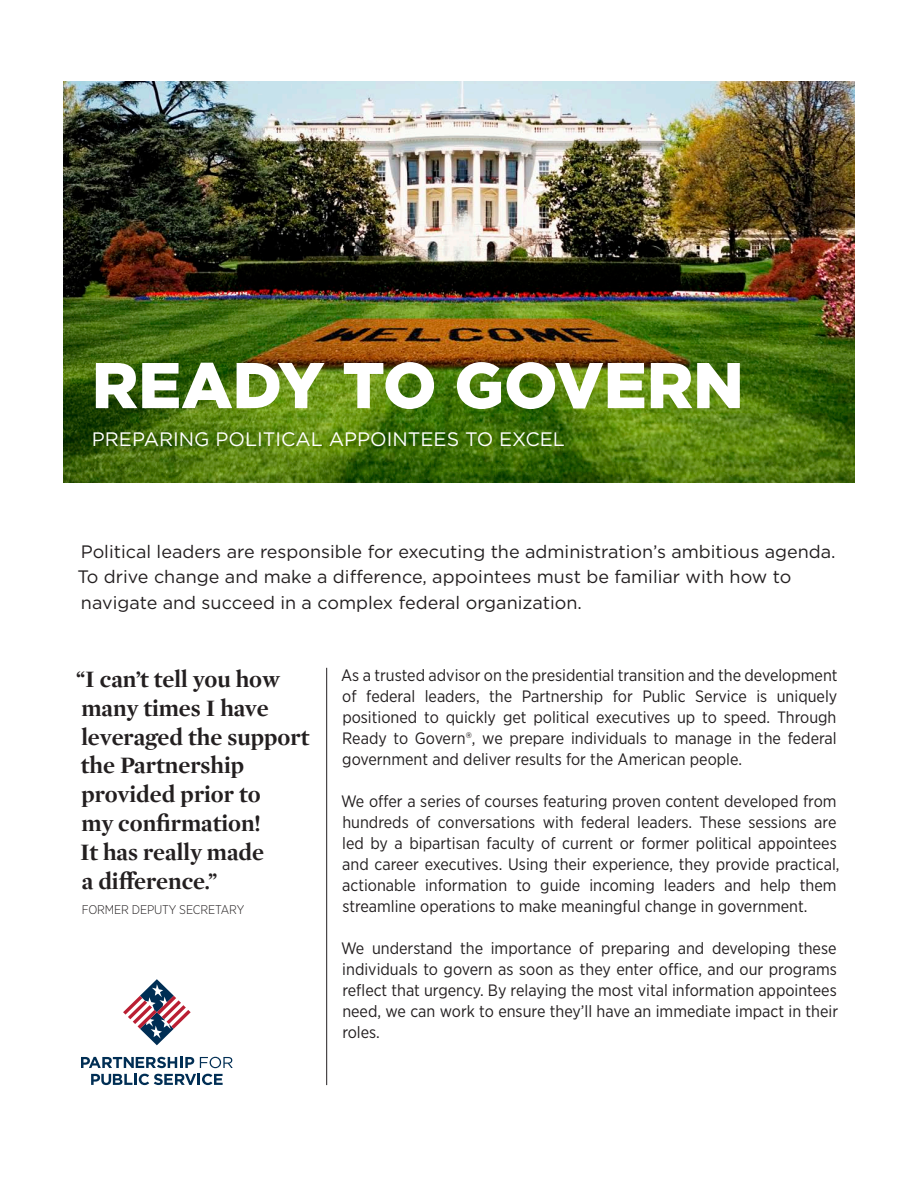
<style>
.page{position:relative;width:918px;height:1188px;background:#fff}
.page>*{position:absolute;margin:0;border:0;box-sizing:border-box;transform-origin:0 0}
.t1{font:900 64.5px "Gotham";color:#fff}
.Paragraph_Style_1{font:700 24px/28.8px "Mercury Display";color:#231f20}
.t2{font:19.5px "Gotham";color:#fff}
.Body_Copy{font:18px/25.5px "Gotham";color:#231f20}
.Body_Copy-2{font:16.5px/21px "Gotham Narrow";color:#231f20;text-align:justify}
.Paragraph_Style_5{font:300 12.6px "Gotham Narrow";letter-spacing:-.01em;color:#231f20}
</style>
<div class="page">
<img style="left:63px;top:81px;width:792px;height:402px">
<hr style="left:326px;top:668px;width:1px;height:417px;background:#231f20">
<svg style="left:123px;top:979px;width:68px;height:67px"></svg>
<svg style="left:81px;top:1057px;width:113px;height:11px"></svg>
<svg style="left:200px;top:1057px;width:33px;height:11px"></svg>
<svg style="left:91px;top:1074px;width:132px;height:11px"></svg>
<p class="t1" style="left:92px;top:341px;width:653px">READY TO GOVERN</p>
<p class="t2" style="left:92px;top:426px;width:475px">PREPARING POLITICAL APPOINTEES TO EXCEL</p>
<p class="Body_Copy" style="left:78px;top:538px;width:760px">Political leaders are responsible for executing the administration’s ambitious agenda.<br>To drive change and make a difference, appointees must be familiar with how to navigate and succeed in a complex federal organization.</p>
<p class="Paragraph_Style_1" style="left:76px;top:664px;width:235px">“I can’t tell you how many times I have leveraged the support the Partnership provided prior to<br>my confirmation!<br>It has really made<br>a difference.”</p>
<p class="Paragraph_Style_5" style="left:82px;top:902px;width:164px">FORMER DEPUTY SECRETARY</p>
<p class="Body_Copy-2" style="left:341px;top:664px;width:498px">As a trusted advisor on the presidential transition and the development of federal leaders, the Partnership for Public Service is uniquely positioned to quickly get political executives up to speed. Through Ready to Govern®, we prepare individuals to manage in the federal government and deliver results for the American people.</p>
<p class="Body_Copy-2" style="left:341px;top:790px;width:500px;text-align:left">We offer a series of courses featuring proven content developed from hundreds of conversations with federal leaders. These sessions are led by a bipartisan faculty of current or former political appointees and career executives. Using their experience, they provide practical, actionable information to guide incoming leaders and help them streamline operations to make meaningful change in government.</p>
<p class="Body_Copy-2" style="left:341px;top:937px;width:499px">We understand the importance of preparing and developing these individuals to govern as soon as they enter office, and our programs reflect that urgency. By relaying the most vital information appointees need, we can work to ensure they’ll have an immediate impact in their roles.</p>
</div>
